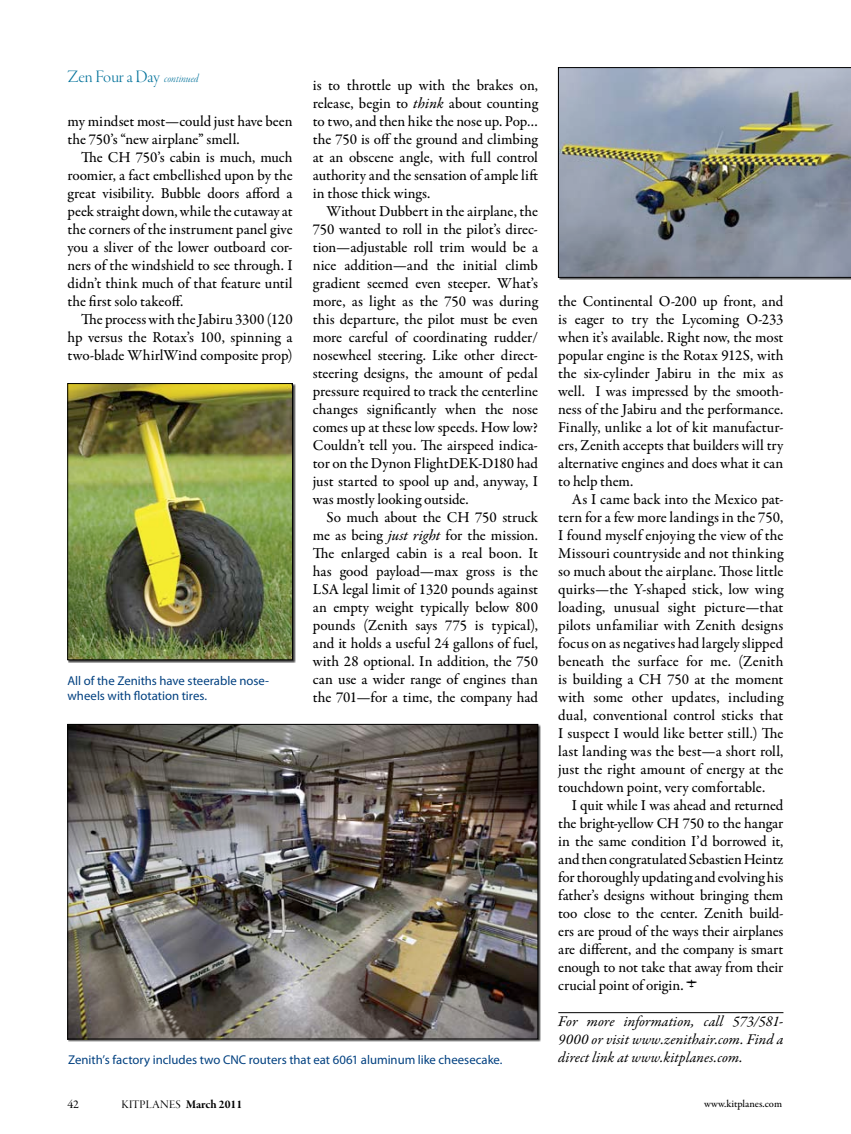
<style>
.page{position:relative;width:851px;height:1134px;background:#fff}
.page>*{position:absolute;margin:0;border:0;box-sizing:border-box;transform-origin:0 0}
.t1{font:18px "Garamond Premr Pro Lt Disp";color:#00719a}
.t2{font:500 15.3px/18px "Garamond Premr Pro";letter-spacing:-.005em;color:#000;text-align:justify}
.t3{font:italic 15px/18px "Garamond Premr Pro";letter-spacing:.005em;color:#000;text-align:justify}
.t4{font:12.75px/15px "Myriad Pro";color:#004080}
.t5{font:12px "Garamond Premr Pro Disp";letter-spacing:.02em;color:#000}
.t6{font:12px "Garamond Premr Pro";color:#000}
.t7{font:500 10.5px "Garamond Premr Pro";color:#000}
.s1{font-family:"Garamond Premr Pro Lt It Disp";font-size:12px}
.s2{font-family:"Garamond Premr Pro Med It";font-weight:400}
.s3{font-family:"Carta";font-weight:400}
.s4{font-family:"Garamond Premr Pro Bd Subh"}
</style>
<div class="page">
<hr style="left:558px;top:1012px;width:225px;height:1px;background:#000">
<img style="left:70px;top:726px;width:466px;height:311px">
<div style="left:68px;top:724px;width:470px;height:315px;border:1px solid #000"></div>
<img style="left:70px;top:385px;width:221px;height:273px">
<div style="left:68px;top:383px;width:225px;height:277px;border:1px solid #000"></div>
<img style="left:558px;top:67px;width:292px;height:210px">
<p class="t1" style="left:68px;top:66px;width:132px">Zen Four a Day <span class="s1">continued</span></p>
<p class="t2" style="left:68px;top:112px;width:226px">my mindset most—could just have been the 750’s “new airplane” smell.</p>
<p class="t2" style="left:68px;top:148px;width:227px;text-indent:14px">The CH 750’s cabin is much, much roomier, a fact embellished upon by the great visibility. Bubble doors afford a peek straight down, while the cutaway at the corners of the instrument panel give you a sliver of the lower outboard cor&shy;ners of the windshield to see through. I didn’t think much of that feature until the first solo takeoff.</p>
<p class="t2" style="left:68px;top:310px;width:227px;text-indent:14px">The process with the Jabiru 3300 (120 hp versus the Rotax’s 100, spinning a two-blade WhirlWind composite prop)</p>
<p class="t4" style="left:68px;top:673px;width:203px">All of the Zeniths have steerable nose&shy;wheels with flotation tires.</p>
<p class="t2" style="left:313px;top:77px;width:227px">is to throttle up with the brakes on, release, begin to <span class="s2">think</span> about counting to two, and then hike the nose up. Pop… the 750 is off the ground and climbing at an obscene angle, with full control authority and the sensation of ample lift in those thick wings.</p>
<p class="t2" style="left:313px;top:202px;width:227px;text-indent:14px">Without Dubbert in the airplane, the 750 wanted to roll in the pilot’s direc&shy;tion—adjustable roll trim would be a nice addition—and the initial climb gradient seemed even steeper. What’s more, as light as the 750 was during this departure, the pilot must be even more careful of coordinating rudder/ nosewheel steering. Like other direct&shy;steering designs, the amount of pedal pressure required to track the centerline changes significantly when the nose comes up at these low speeds. How low?<br>Couldn’t tell you. The airspeed indica&shy;tor on the Dynon FlightDEK-D180 had just started to spool up and, anyway, I was mostly looking outside.</p>
<p class="t2" style="left:313px;top:508px;width:227px;text-indent:14px">So much about the CH 750 struck me as being <span class="s2">just right</span> for the mission.<br>The enlarged cabin is a real boon. It has good payload—max gross is the LSA legal limit of 1320 pounds against an empty weight typically below 800 pounds (Zenith says 775 is typical), and it holds a useful 24 gallons of fuel, with 28 optional. In addition, the 750 can use a wider range of engines than the 701—for a time, the company had</p>
<p class="t4" style="left:68px;top:1052px;width:436px">Zenith’s factory includes two CNC routers that eat 6061 aluminum like cheesecake.</p>
<p class="t2" style="left:558px;top:293px;width:227px">the Continental O-200 up front, and is eager to try the Lycoming O-233 when it’s available. Right now, the most popular engine is the Rotax 912S, with the six-cylinder Jabiru in the mix as well. I was impressed by the smooth&shy;ness of the Jabiru and the performance.<br>Finally, unlike a lot of kit manufactur&shy;ers, Zenith accepts that builders will try alternative engines and does what it can to help them.</p>
<p class="t2" style="left:558px;top:490px;width:227px;text-indent:14px">As I came back into the Mexico pat&shy;tern for a few more landings in the 750, I found myself enjoying the view of the Missouri countryside and not thinking so much about the airplane. Those little quirks—the Y-shaped stick, low wing loading, unusual sight picture—that pilots unfamiliar with Zenith designs focus on as negatives had largely slipped beneath the surface for me. (Zenith is building a CH 750 at the moment with some other updates, including dual, conventional control sticks that I suspect I would like better still.) The last landing was the best—a short roll, just the right amount of energy at the touchdown point, very comfortable.</p>
<p class="t2" style="left:558px;top:796px;width:227px;text-indent:14px">I quit while I was ahead and returned the bright-yellow CH 750 to the hangar in the same condition I’d borrowed it, and then congratulated Sebastien Heintz for thoroughly updating and evolving his father’s designs without bringing them too close to the center. Zenith build&shy;ers are proud of the ways their airplanes are different, and the company is smart enough to not take that away from their crucial point of origin. <span class="s3">J</span></p>
<p class="t3" style="left:558px;top:1013px;width:226px">For more information, call 573/581- 9000 or visit www.zenithair.com. Find a direct link at www.kitplanes.com.</p>
<p class="t6" style="left:68px;top:1097px;width:13px">42</p>
<p class="t5" style="left:122px;top:1097px;width:122px">KITPLANES <span class="s4">March 2011</span></p>
<p class="t7" style="left:704px;top:1097px;width:79px">www.kitplanes.com</p>
</div>
